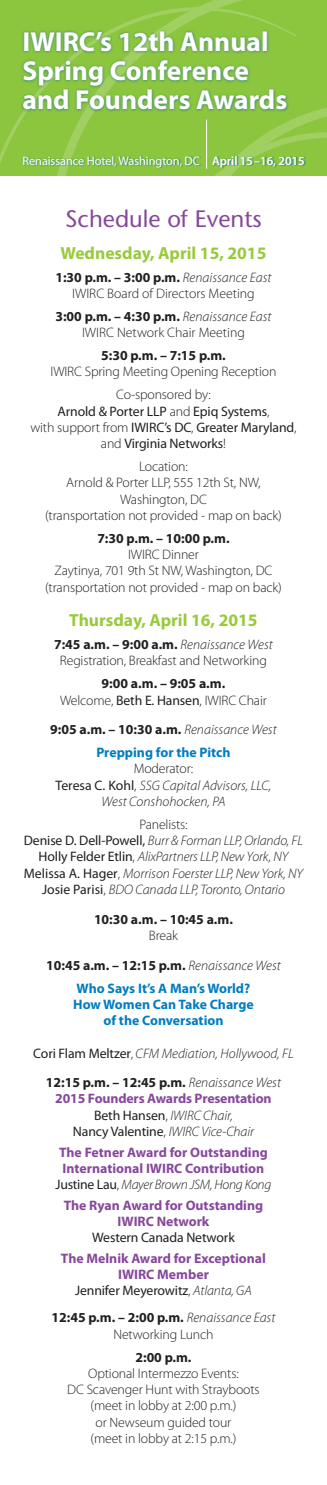
<style>
.page{position:relative;width:327px;height:1485px;background:#fff}
.page>*{position:absolute;margin:0;border:0;box-sizing:border-box;transform-origin:0 0}
.t1{font:700 27.5px/28.9px "Myriad Pro";color:#fff}
.Headline{font:23.75px "Stone Sans";color:#86489c}
.Headline_2{font:700 17.5px "Myriad Pro";color:#99ca3b}
.t2{font:300 13.75px/16.2px "Myriad Pro";letter-spacing:-.01em;color:#231f20;text-align:center}
.t3{font:italic 300 13.75px/16.2px "Myriad Pro";letter-spacing:-.01em;color:#231f20;text-align:center}
.t4{font:700 13.75px/16.2px "Myriad Pro";color:#86489c;text-align:center}
.t5{font:700 13.75px/16.2px "Myriad Pro";color:#231f20;text-align:center}
.t6{font:13.75px/16.2px "Myriad Pro";letter-spacing:-.01em;color:#231f20;text-align:center}
.t7{font:700 13.75px/16.2px "Myriad Pro";color:#007cc2;text-align:center}
.t8{font:12.38px "Myriad Pro";letter-spacing:-.01em;color:#fff}
.s1{font-weight:600}
.s2{font-weight:700}
.s3{font-style:italic}
.s4{font-weight:300}
.s5{font-weight:400}
.s6{font-weight:300;font-style:italic}
.s7{font-style:normal}
.s8{font-weight:400;font-style:normal}
.s9{font-weight:700;font-style:normal}
.s10{font-weight:700;font-style:normal;color:#86489c}
.s11{font-weight:400;color:#231f20}
.s12{font-weight:300;color:#231f20}
.s13{font-weight:300;font-style:italic;color:#231f20}
</style>
<div class="page">
<div style="left:0;top:2px;width:44px;height:174px;background:#8bc63e"></div>
<svg style="left:44px;top:0;width:282px;height:176px;background:#8dc742"></svg>
<div style="left:20px;top:29px;width:269px;height:83px;background:#015aaa;opacity:.6"></div>
<hr style="left:206px;top:120px;width:1px;height:49px;background:#fff">
<div style="left:23px;top:155px;width:282px;height:13px;background:#015aaa;opacity:.6"></div>
<p class="t1" style="left:22px;top:27px;width:266px">IWIRC’s 12th Annual<br>Spring Conference and Founders Awards</p>
<p class="t8" style="left:22px;top:153px;width:283px">Renaissance Hotel, Washington, DC <span class="s1">April 15–16, 2015</span></p>
<p class="Headline" style="left:65px;top:204px;width:198px">Schedule of Events</p>
<p class="Headline_2" style="left:60px;top:241px;width:207px">Wednesday, April 15, 2015</p>
<p class="t2" style="left:55px;top:269px;width:217px"><span class="s2">1:30 p.m. – 3:00 p.m.</span> <span class="s3">Renaissance East<br></span>IWIRC Board of Directors Meeting</p>
<p class="t2" style="left:55px;top:309px;width:217px"><span class="s2">3:00 p.m. – 4:30 p.m.</span> <span class="s3">Renaissance East<br></span>IWIRC Network Chair Meeting</p>
<p class="t2" style="left:50px;top:348px;width:227px"><span class="s2">5:30 p.m. – 7:15 p.m.<br></span>IWIRC Spring Meeting Opening Reception</p>
<p class="t6" style="left:30px;top:386px;width:267px"><span class="s4">Co-sponsored by:<br></span>Arnold &amp; Porter LLP <span class="s4">and</span> Epiq Systems<span class="s4">,<br>with support from</span> IWIRC’s DC<span class="s4">,</span> Greater Maryland<span class="s4">, and</span> Virginia Networks<span class="s4">!</span></p>
<p class="t2" style="left:45px;top:459px;width:238px">Location:<br>Arnold &amp; Porter LLP, 555 12th St, NW,<br>Washington, DC<br>(transportation not provided - map on back)</p>
<p class="t2" style="left:45px;top:530px;width:238px"><span class="s2">7:30 p.m. – 10:00 p.m.<br></span>IWIRC Dinner<br>Zaytinya, 701 9th St NW, Washington, DC (transportation not provided - map on back)</p>
<p class="Headline_2" style="left:69px;top:609px;width:189px">Thursday, April 16, 2015</p>
<p class="t2" style="left:54px;top:637px;width:220px"><span class="s2">7:45 a.m. – 9:00 a.m.</span> <span class="s3">Renaissance West<br></span>Registration, Breakfast and Networking</p>
<p class="t2" style="left:60px;top:676px;width:208px"><span class="s2">9:00 a.m. – 9:05 a.m.<br></span>Welcome, <span class="s5">Beth E. Hansen</span>, IWIRC Chair</p>
<p class="t5" style="left:50px;top:721px;width:228px">9:05 a.m. – 10:30 a.m. <span class="s6">Renaissance West</span></p>
<p class="t7" style="left:96px;top:744px;width:135px">Prepping for the Pitch</p>
<p class="t3" style="left:55px;top:761px;width:217px"><span class="s7">Moderator:<br></span><span class="s8">Teresa C. Kohl</span><span class="s7">,</span> SSG Capital Advisors, LLC,<br>West Conshohocken, PA</p>
<p class="t3" style="left:24px;top:817px;width:280px"><span class="s7">Panelists:<br></span><span class="s8">Denise D. Dell-Powell,</span> Burr &amp; Forman LLP, Orlando, FL <span class="s8">Holly Felder Etlin</span><span class="s7">,</span> AlixPartners LLP, New York, NY <span class="s8">Melissa A. Hager</span><span class="s7">,</span> Morrison Foerster LLP, New York, NY <span class="s8">Josie Parisi</span><span class="s7">,</span> BDO Canada LLP, Toronto, Ontario</p>
<p class="t5" style="left:94px;top:910px;width:140px">10:30 a.m. – 10:45 a.m.<br><span class="s4">Break</span></p>
<p class="t5" style="left:46px;top:956px;width:236px">10:45 a.m. – 12:15 p.m. <span class="s6">Renaissance West</span></p>
<p class="t7" style="left:73px;top:979px;width:182px">Who Says It’s A Man’s World?<br>How Women Can Take Charge of the Conversation</p>
<p class="t3" style="left:33px;top:1045px;width:261px"><span class="s8">Cori Flam Meltzer</span><span class="s7">,</span> CFM Mediation, Hollywood, FL</p>
<p class="t3" style="left:46px;top:1075px;width:236px"><span class="s9">12:15 p.m. – 12:45 p.m.</span> Renaissance West <span class="s10">2015 Founders Awards Presentation </span><span class="s8">Beth Hansen</span><span class="s7">,</span> IWIRC Chair,<br><span class="s8">Nancy Valentine</span><span class="s7">,</span> IWIRC Vice-Chair</p>
<p class="t4" style="left:55px;top:1143px;width:217px">The Fetner Award for Outstanding<br>International IWIRC Contribution<br><span class="s11">Justine Lau</span><span class="s12">,</span> <span class="s13">Mayer Brown JSM, Hong Kong</span></p>
<p class="t4" style="left:64px;top:1196px;width:201px">The Ryan Award for Outstanding<br>IWIRC Network<br><span class="s11">Western Canada Network</span></p>
<p class="t4" style="left:61px;top:1249px;width:206px">The Melnik Award for Exceptional<br>IWIRC Member<br><span class="s11">Jennifer Meyerowitz</span><span class="s12">,</span> <span class="s13">Atlanta, GA</span></p>
<p class="t5" style="left:51px;top:1309px;width:225px">12:45 p.m. – 2:00 p.m. <span class="s6">Renaissance East<br></span><span class="s4">Networking Lunch</span></p>
<p class="t2" style="left:67px;top:1349px;width:193px"><span class="s2">2:00 p.m.<br></span>Optional Intermezzo Events:<br>DC Scavenger Hunt with Strayboots (meet in lobby at 2:00 p.m.)<br>or Newseum guided tour<br>(meet in lobby at 2:15 p.m.)</p>
</div>
